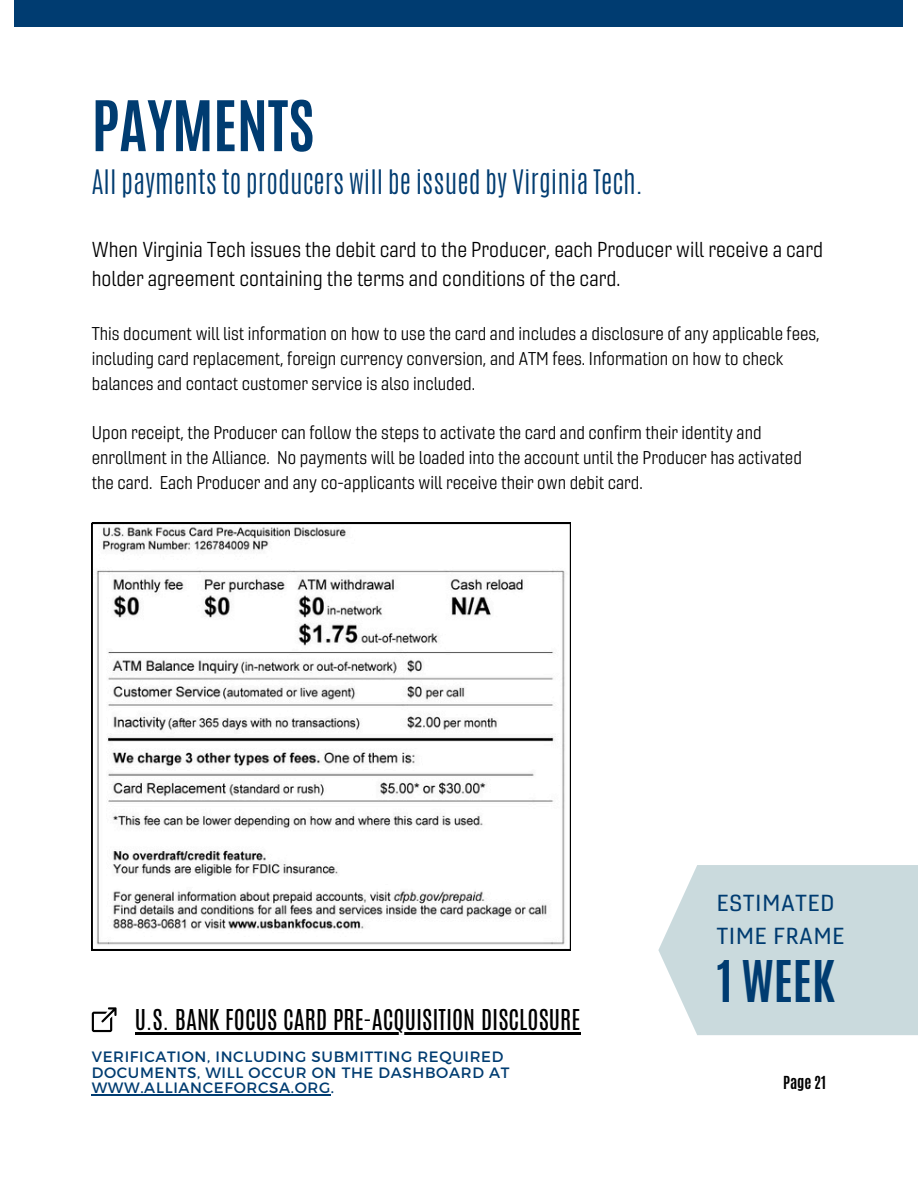
<style>
.page{position:relative;width:918px;height:1188px;background:#fff}
.page>*{position:absolute;margin:0;border:0;box-sizing:border-box;transform-origin:0 0}
.t1{font:700 59.25px "Antonio";color:#003c71}
.t2{font:700 48px "Antonio";color:#003c71}
.t3{font:300 28.2px "Antonio";color:#003c71}
.t4{font:24px "Antonio";color:#000}
.t5{font:500 expanded 22.5px/32.7px "Gineso";letter-spacing:.045em;color:#003c71}
.t6{font:21px/29.2px "Gineso Nor Boo";color:#000}
.t7{font:18px/24.8px "Gineso Nor Boo";color:#000}
.t8{font:15px/15.8px "Montserrat";letter-spacing:.045em;color:#003c71}
.t9{font:700 15px "Antonio";color:#000}
</style>
<div class="page">
<div style="left:15px;top:0;width:888px;height:27px;background:#003c71"></div>
<svg style="left:658px;top:865px;width:260px;height:170px;background:#cedcdf"></svg>
<svg style="left:92px;top:523px;width:479px;height:427px"></svg>
<hr style="left:92px;top:1094px;width:239px;height:2px;background:#003c71">
<svg style="left:92px;top:1007px;width:25px;height:25px"></svg>
<hr style="left:135px;top:1032px;width:445px;height:2px;background:#000">
<p class="t1" style="left:92px;top:83px;width:224px">PAYMENTS</p>
<p class="t3" style="left:92px;top:162px;width:553px">All payments to producers will be issued by Virginia Tech.</p>
<h5 class="t6" style="left:92px;top:234px;width:733px">When Virginia Tech issues the debit card to the Producer, each Producer will receive a card holder agreement containing the terms and conditions of the card.</h5>
<p class="t7" style="left:92px;top:320px;width:729px">This document will list information on how to use the card and includes a disclosure of any applicable fees, including card replacement, foreign currency conversion, and ATM fees. Information on how to check balances and contact customer service is also included.</p>
<h4 class="t7" style="left:92px;top:419px;width:712px">Upon receipt, the Producer can follow the steps to activate the card and confirm their identity and enrollment in the Alliance. No payments will be loaded into the account until the Producer has activated the card. Each Producer and any co-applicants will receive their own debit card.</h4>
<h2 class="t4" style="left:135px;top:1002px;width:447px">U.S. BANK FOCUS CARD PRE-ACQUISITION DISCLOSURE</h2>
<p class="t8" style="left:92px;top:1048px;width:419px">VERIFICATION, INCLUDING SUBMITTING REQUIRED<br>DOCUMENTS, WILL OCCUR ON THE DASHBOARD AT<br>WWW.ALLIANCEFORCSA.ORG.</p>
<h1 class="t5" style="left:717px;top:885px;width:129px">ESTIMATED<br>TIME FRAME</h1>
<h3 class="t2" style="left:717px;top:947px;width:119px">1 WEEK</h3>
<p class="t9" style="left:783px;top:1072px;width:44px">Page 21</p>
</div>
